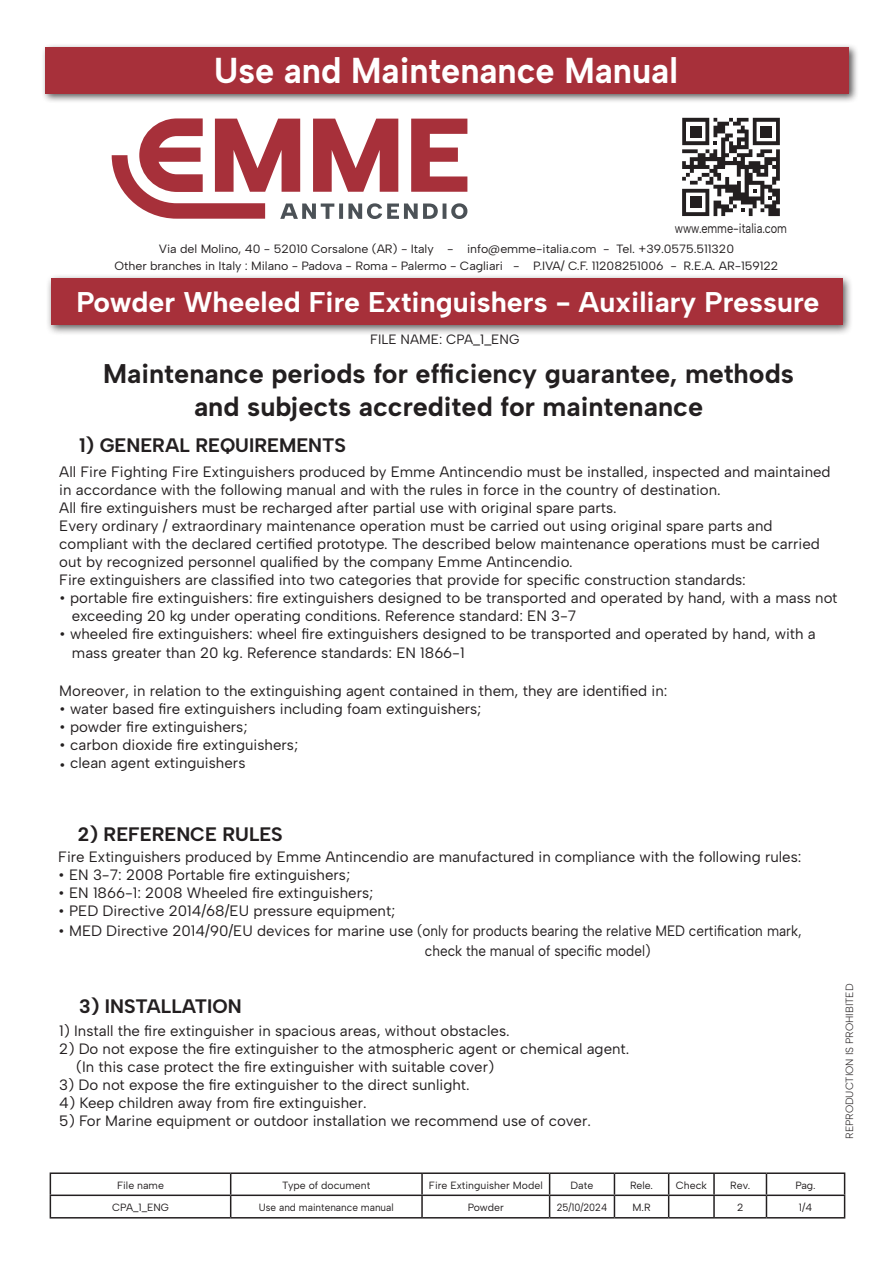
<style>
.page{position:relative;width:893px;height:1263px;background:#fff}
.page>*{position:absolute;margin:0;border:0;box-sizing:border-box;transform-origin:0 0}
.t1{font:700 36px "Albert Sans";color:#fff;scale:.95 1}
.t2{font:700 28.5px "Albert Sans";color:#fff}
.codice_tabella{font:700 27px "Albert Sans";color:#231f20}
.codice_tabella-2{font:700 19.5px "Albert Sans";color:#231f20}
.codice_tabella-3{font:15px/18px "Albert Sans";color:#231f20}
.codice_tabella-4{font:15px "Albert Sans";color:#231f20;scale:.9 1}
.codice_tabella-5{font:13.5px "Albert Sans";color:#231f20;scale:.81 1}
.codice_tabella-6{font:13.5px "Albert Sans";color:#231f20}
.t3{font:12px/16.5px "Albert Sans";letter-spacing:-.005em;color:#231f20;text-align:center}
.t4{font:10.5px "Albert Sans";color:#231f20}
.t5{font:10.5px "Albert Sans";color:#231f20;scale:.95 1}
.t6{font:10.5px "Albert Sans";color:#231f20;scale:.91 1}
</style>
<div class="page">
<div style="left:46px;top:273px;width:807px;height:63px;background:#231f20;opacity:.75"></div>
<div style="left:51px;top:279px;width:791px;height:46px;background:#a7303a"></div>
<div style="left:42px;top:44px;width:817px;height:60px;background:#231f20;opacity:.75"></div>
<div style="left:46px;top:48px;width:803px;height:46px;background:#a7303a"></div>
<hr style="left:50px;top:1172px;width:181px;height:2px;background:#231f20">
<hr style="left:231px;top:1172px;width:191px;height:2px;background:#231f20">
<hr style="left:422px;top:1172px;width:128px;height:2px;background:#231f20">
<hr style="left:421px;top:1174px;width:2px;height:20px;background:#231f20">
<hr style="left:550px;top:1172px;width:64px;height:2px;background:#231f20">
<hr style="left:614px;top:1172px;width:55px;height:2px;background:#231f20">
<hr style="left:669px;top:1172px;width:45px;height:2px;background:#231f20">
<hr style="left:714px;top:1172px;width:52px;height:2px;background:#231f20">
<hr style="left:713px;top:1174px;width:2px;height:20px;background:#231f20">
<hr style="left:766px;top:1172px;width:79px;height:2px;background:#231f20">
<hr style="left:50px;top:1194px;width:181px;height:2px;background:#231f20">
<svg style="left:50px;top:1174px;width:1px;height:43px"></svg>
<hr style="left:231px;top:1194px;width:191px;height:2px;background:#231f20">
<svg style="left:230px;top:1174px;width:1px;height:43px"></svg>
<hr style="left:422px;top:1194px;width:128px;height:2px;background:#231f20">
<hr style="left:421px;top:1196px;width:2px;height:21px;background:#231f20">
<hr style="left:550px;top:1194px;width:64px;height:2px;background:#231f20">
<svg style="left:549px;top:1174px;width:1px;height:43px"></svg>
<hr style="left:614px;top:1194px;width:55px;height:2px;background:#231f20">
<svg style="left:614px;top:1174px;width:1px;height:43px"></svg>
<hr style="left:669px;top:1194px;width:45px;height:2px;background:#231f20">
<svg style="left:668px;top:1174px;width:1px;height:43px"></svg>
<hr style="left:714px;top:1194px;width:52px;height:2px;background:#231f20">
<hr style="left:713px;top:1196px;width:2px;height:21px;background:#231f20">
<hr style="left:766px;top:1194px;width:79px;height:2px;background:#231f20">
<svg style="left:766px;top:1174px;width:1px;height:43px"></svg>
<svg style="left:844px;top:1174px;width:1px;height:43px"></svg>
<hr style="left:50px;top:1217px;width:181px;height:1px;background:#231f20">
<hr style="left:231px;top:1217px;width:191px;height:1px;background:#231f20">
<hr style="left:422px;top:1217px;width:128px;height:1px;background:#231f20">
<hr style="left:550px;top:1217px;width:64px;height:1px;background:#231f20">
<hr style="left:614px;top:1217px;width:55px;height:1px;background:#231f20">
<hr style="left:669px;top:1217px;width:45px;height:1px;background:#231f20">
<hr style="left:714px;top:1217px;width:52px;height:1px;background:#231f20">
<hr style="left:766px;top:1217px;width:79px;height:1px;background:#231f20">
<svg style="left:112px;top:118px;width:355px;height:101px"></svg>
<svg style="left:682px;top:118px;width:98px;height:98px"></svg>
<div style="left:690px;top:126px;width:11px;height:11px;background:#231f20"></div>
<div style="left:761px;top:126px;width:11px;height:11px;background:#231f20"></div>
<div style="left:690px;top:197px;width:11px;height:11px;background:#231f20"></div>
<h1 class="t1" style="left:214px;top:48px;width:490px">Use and Maintenance Manual</h1>
<p class="codice_tabella-5" style="left:675px;top:220px;width:140px">www.emme-italia.com</p>
<p class="t3" style="left:115px;top:241px;width:665px">Via del Molino, 40 - 52010 Corsalone (AR) - Italy - info@emme-italia.com - Tel. +39.0575.511320<br>Other branches in Italy : Milano - Padova - Roma - Palermo - Cagliari - P.IVA/ C.F. 11208251006 - R.E.A. AR-159122</p>
<h2 class="t2" style="left:77px;top:284px;width:744px">Powder Wheeled Fire Extinguishers - Auxiliary Pressure</h2>
<p class="codice_tabella-6" style="left:370px;top:331px;width:151px">FILE NAME: CPA_1_ENG</p>
<p class="codice_tabella" style="left:103px;top:357px;width:692px">Maintenance periods for efficiency guarantee, methods</p>
<p class="codice_tabella" style="left:194px;top:390px;width:511px">and subjects accredited for maintenance</p>
<p class="codice_tabella-2" style="left:79px;top:433px;width:268px">1) GENERAL REQUIREMENTS</p>
<p class="codice_tabella-3" style="left:59px;top:462px;width:773px">All Fire Fighting Fire Extinguishers produced by Emme Antincendio must be installed, inspected and maintained in accordance with the following manual and with the rules in force in the country of destination.</p>
<p class="codice_tabella-3" style="left:59px;top:498px;width:559px">All fire extinguishers must be recharged after partial use with original spare parts.</p>
<p class="codice_tabella-3" style="left:59px;top:516px;width:715px">Every ordinary / extraordinary maintenance operation must be carried out using original spare parts and</p>
<p class="codice_tabella-3" style="left:59px;top:534px;width:762px">compliant with the declared certified prototype. The described below maintenance operations must be carried out by recognized personnel qualified by the company Emme Antincendio.</p>
<p class="codice_tabella-3" style="left:59px;top:570px;width:688px">Fire extinguishers are classified into two categories that provide for specific construction standards:</p>
<p class="codice_tabella-3" style="left:59px;top:588px;width:780px">• portable fire extinguishers: fire extinguishers designed to be transported and operated by hand, with a mass not</p>
<p class="codice_tabella-3" style="left:72px;top:606px;width:506px">exceeding 20 kg under operating conditions. Reference standard: EN 3-7</p>
<p class="codice_tabella-3" style="left:59px;top:624px;width:758px">• wheeled fire extinguishers: wheel fire extinguishers designed to be transported and operated by hand, with a</p>
<p class="codice_tabella-3" style="left:72px;top:644px;width:394px">mass greater than 20 kg. Reference standards: EN 1866-1</p>
<p class="codice_tabella-3" style="left:59px;top:682px;width:610px">Moreover, in relation to the extinguishing agent contained in them, they are identified in:</p>
<p class="codice_tabella-3" style="left:59px;top:700px;width:424px">• water based fire extinguishers including foam extinguishers;</p>
<p class="codice_tabella-3" style="left:59px;top:718px;width:190px">• powder fire extinguishers;</p>
<p class="codice_tabella-3" style="left:59px;top:736px;width:240px">• carbon dioxide fire extinguishers;</p>
<p class="codice_tabella-3" style="left:59px;top:754px;width:188px">• clean agent extinguishers</p>
<p class="codice_tabella-2" style="left:78px;top:822px;width:206px">2) REFERENCE RULES</p>
<p class="codice_tabella-3" style="left:58px;top:848px;width:745px">Fire Extinguishers produced by Emme Antincendio are manufactured in compliance with the following rules:</p>
<p class="codice_tabella-3" style="left:58px;top:866px;width:293px">• EN 3-7: 2008 Portable fire extinguishers;</p>
<p class="codice_tabella-3" style="left:58px;top:884px;width:317px">• EN 1866-1: 2008 Wheeled fire extinguishers;</p>
<p class="codice_tabella-3" style="left:58px;top:902px;width:339px">• PED Directive 2014/68/EU pressure equipment;</p>
<p class="codice_tabella-3" style="left:58px;top:922px;width:745px">• MED Directive 2014/90/EU devices for marine use (only for products bearing the relative MED certification mark,</p>
<p class="codice_tabella-4" style="left:425px;top:941px;width:252px">check the manual of specific model)</p>
<p class="codice_tabella-2" style="left:79px;top:994px;width:164px">3) INSTALLATION</p>
<p class="codice_tabella-3" style="left:59px;top:1021px;width:452px">1) Install the fire extinguisher in spacious areas, without obstacles.</p>
<p class="codice_tabella-3" style="left:59px;top:1039px;width:572px">2) Do not expose the fire extinguisher to the atmospheric agent or chemical agent.</p>
<p class="codice_tabella-3" style="left:76px;top:1057px;width:420px">(In this case protect the fire extinguisher with suitable cover)</p>
<p class="codice_tabella-3" style="left:59px;top:1075px;width:412px">3) Do not expose the fire extinguisher to the direct sunlight.</p>
<p class="codice_tabella-3" style="left:59px;top:1093px;width:309px">4) Keep children away from fire extinguisher.</p>
<p class="codice_tabella-3" style="left:59px;top:1111px;width:533px">5) For Marine equipment or outdoor installation we recommend use of cover.</p>
<p class="t4" style="left:117px;top:1179px;width:48px">File name</p>
<p class="t4" style="left:282px;top:1179px;width:90px">Type of document</p>
<p class="t4" style="left:429px;top:1179px;width:115px">Fire Extinguisher Model</p>
<p class="t4" style="left:571px;top:1179px;width:24px">Date</p>
<p class="t4" style="left:630px;top:1179px;width:24px">Rele.</p>
<p class="t4" style="left:676px;top:1179px;width:33px">Check</p>
<p class="t4" style="left:730px;top:1179px;width:21px">Rev.</p>
<p class="t4" style="left:795px;top:1179px;width:22px">Pag.</p>
<p class="t4" style="left:112px;top:1201px;width:59px">CPA_1_ENG</p>
<p class="t5" style="left:259px;top:1201px;width:143px">Use and maintenance manual</p>
<p class="t4" style="left:468px;top:1201px;width:38px">Powder</p>
<p class="t6" style="left:557px;top:1201px;width:57px">25/10/2024</p>
<p class="t4" style="left:632px;top:1201px;width:20px">M.R</p>
<p class="t4" style="left:737px;top:1201px;width:8px">2</p>
<p class="t4" style="left:799px;top:1201px;width:15px">1/4</p>
<p class="t4" style="left:843px;top:1139px;width:157px;rotate:-90deg">REPRODUCTION IS PROHIBITED</p>
</div>
